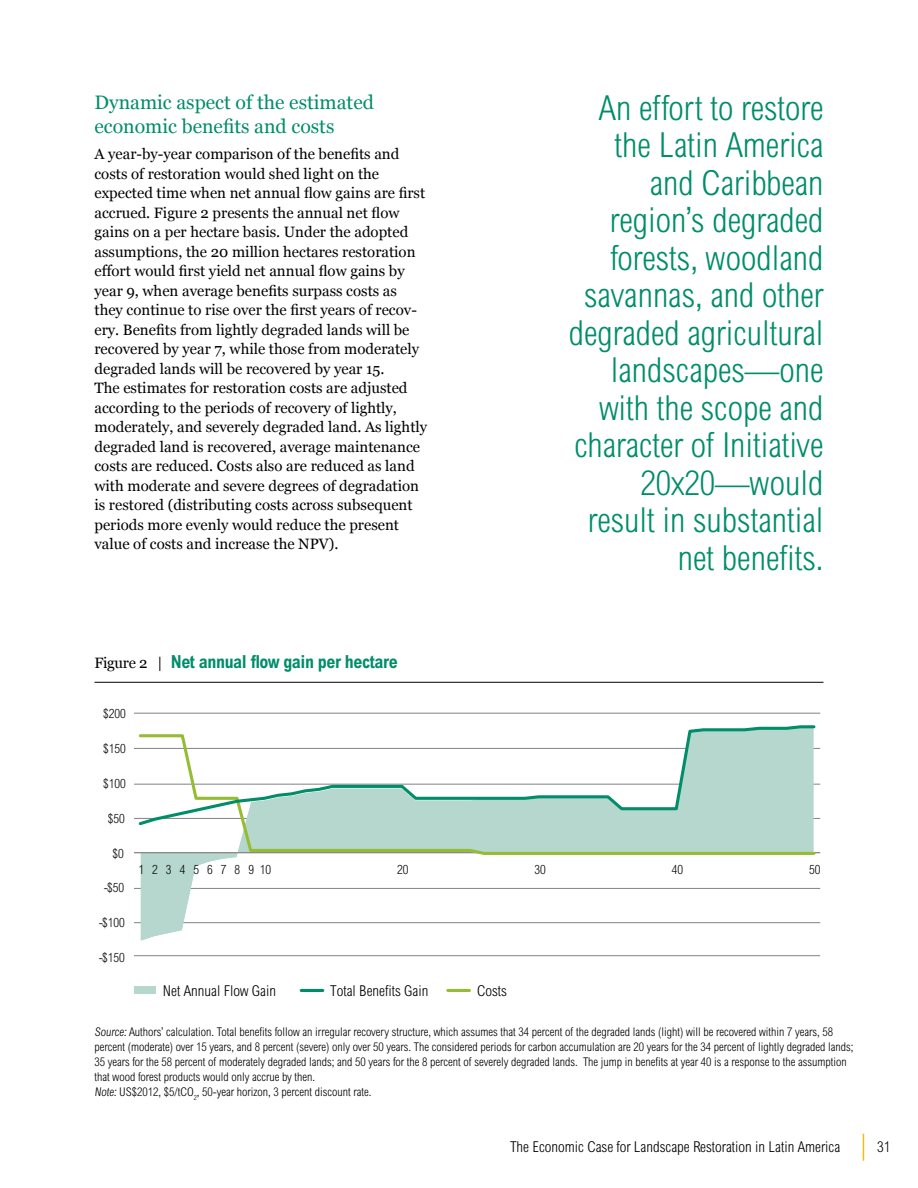
<style>
.page{position:relative;width:918px;height:1188px;background:#fff}
.page>*{position:absolute;margin:0;border:0;box-sizing:border-box;transform-origin:0 0}
.t1{font:300 condensed 34.5px/37.5px "Arial MT Std";color:#008d6a;text-align:right}
.t2{font:19.5px/24px "Georgia";color:#008d6a}
.t3{font:700 condensed 18px "Arial MT Std";letter-spacing:-.02em;color:#008d6a}
.t4{font:15px/19.5px "Georgia";color:#000}
.t5{font:300 condensed 15px "Arial MT Std";color:#000}
.t6{font:300 condensed 15px "Arial MT Std";color:#010101}
.t7{font:300 condensed 12.75px "Arial MT Std";color:#010101}
.t8{font:300 condensed 12.75px "Arial MT Std";letter-spacing:.63em;color:#010101}
.t9{font:300 condensed 12px/15px "Arial MT Std";color:#000}
.s1{font-family:"Georgia";font-weight:400;font-stretch:normal;font-size:15px;color:#000}
</style>
<div class="page">
<svg style="left:863px;top:1134px;width:1px;height:27px"></svg>
<hr style="left:94px;top:682px;width:730px;height:1px;background:#000">
<hr style="left:134px;top:955px;width:686px;height:1px;background:#808285">
<hr style="left:134px;top:922px;width:686px;height:1px;background:#808285">
<hr style="left:134px;top:888px;width:686px;height:1px;background:#808285">
<hr style="left:134px;top:818px;width:686px;height:1px;background:#808285">
<hr style="left:134px;top:784px;width:686px;height:1px;background:#808285">
<hr style="left:134px;top:713px;width:686px;height:1px;background:#808285">
<hr style="left:134px;top:748px;width:686px;height:1px;background:#808285">
<svg style="left:141px;top:856px;width:672px;height:85px"></svg>
<hr style="left:134px;top:852px;width:686px;height:1px;background:#898989">
<svg style="left:137px;top:827px;width:680px;height:29px"></svg>
<svg style="left:136px;top:725px;width:681px;height:102px"></svg>
<div style="left:134px;top:987px;width:22px;height:7px;background:#b5d7cd"></div>
<hr style="left:448px;top:989px;width:21px;height:3px;background:#96bc33">
<hr style="left:301px;top:989px;width:22px;height:3px;background:#008d6a">
<h2 class="t2" style="left:94px;top:90px;width:281px">Dynamic aspect of the estimated economic benefits and costs</h2>
<p class="t4" style="left:94px;top:144px;width:334px">A year-by-year comparison of the benefits and costs of restoration would shed light on the expected time when net annual flow gains are first accrued. Figure 2 presents the annual net flow gains on a per hectare basis. Under the adopted assumptions, the 20 million hectares restoration effort would first yield net annual flow gains by year 9, when average benefits surpass costs as they continue to rise over the first years of recov&shy;ery. Benefits from lightly degraded lands will be recovered by year 7, while those from moderately degraded lands will be recovered by year 15.<br>The estimates for restoration costs are adjusted according to the periods of recovery of lightly, moderately, and severely degraded land. As lightly degraded land is recovered, average maintenance costs are reduced. Costs also are reduced as land with moderate and severe degrees of degradation is restored (distributing costs across subsequent periods more evenly would reduce the present value of costs and increase the NPV).</p>
<p class="t3" style="left:94px;top:652px;width:305px"><span class="s1">Figure 2 |</span> Net annual flow gain per hectare</p>
<p class="t7" style="left:103px;top:707px;width:24px">$200</p>
<p class="t7" style="left:103px;top:741px;width:24px">$150</p>
<p class="t7" style="left:103px;top:776px;width:24px">$100</p>
<p class="t7" style="left:108px;top:811px;width:19px">$50</p>
<p class="t7" style="left:113px;top:846px;width:13px">$0</p>
<p class="t1" style="left:569px;top:89px;width:256px">An effort to restore the Latin America and Caribbean region’s degraded forests, woodland savannas, and other degraded agricultural landscapes—one with the scope and character of Initiative<br>20x20—would result in substantial net benefits.</p>
<p class="t7" style="left:104px;top:881px;width:22px">-$50</p>
<p class="t7" style="left:99px;top:916px;width:28px">-$100</p>
<p class="t7" style="left:99px;top:950px;width:28px">-$150</p>
<p class="t8" style="left:139px;top:862px;width:134px">12345678910</p>
<p class="t7" style="left:397px;top:862px;width:13px">20</p>
<p class="t7" style="left:534px;top:862px;width:13px">30</p>
<p class="t7" style="left:672px;top:862px;width:13px">40</p>
<p class="t7" style="left:809px;top:862px;width:13px">50</p>
<p class="t6" style="left:163px;top:982px;width:115px">Net Annual Flow Gain</p>
<p class="t6" style="left:330px;top:982px;width:100px">Total Benefits Gain</p>
<p class="t6" style="left:477px;top:982px;width:31px">Costs</p>
<p class="t9" style="left:94px;top:1024px;width:760px">Source: Authors’ calculation. Total benefits follow an irregular recovery structure, which assumes that 34 percent of the degraded lands (light) will be recovered within 7 years, 58 percent (moderate) over 15 years, and 8 percent (severe) only over 50 years. The considered periods for carbon accumulation are 20 years for the 34 percent of lightly degraded lands; 35 years for the 58 percent of moderately degraded lands; and 50 years for the 8 percent of severely degraded lands. The jump in benefits at year 40 is a response to the assumption that wood forest products would only accrue by then.<br>Note: US$2012, $5/tCO<sub>2</sub>, 50-year horizon, 3 percent discount rate.</p>
<p class="t5" style="left:510px;top:1139px;width:332px">The Economic Case for Landscape Restoration in Latin America</p>
<p class="t5" style="left:877px;top:1139px;width:15px">31</p>
</div>
